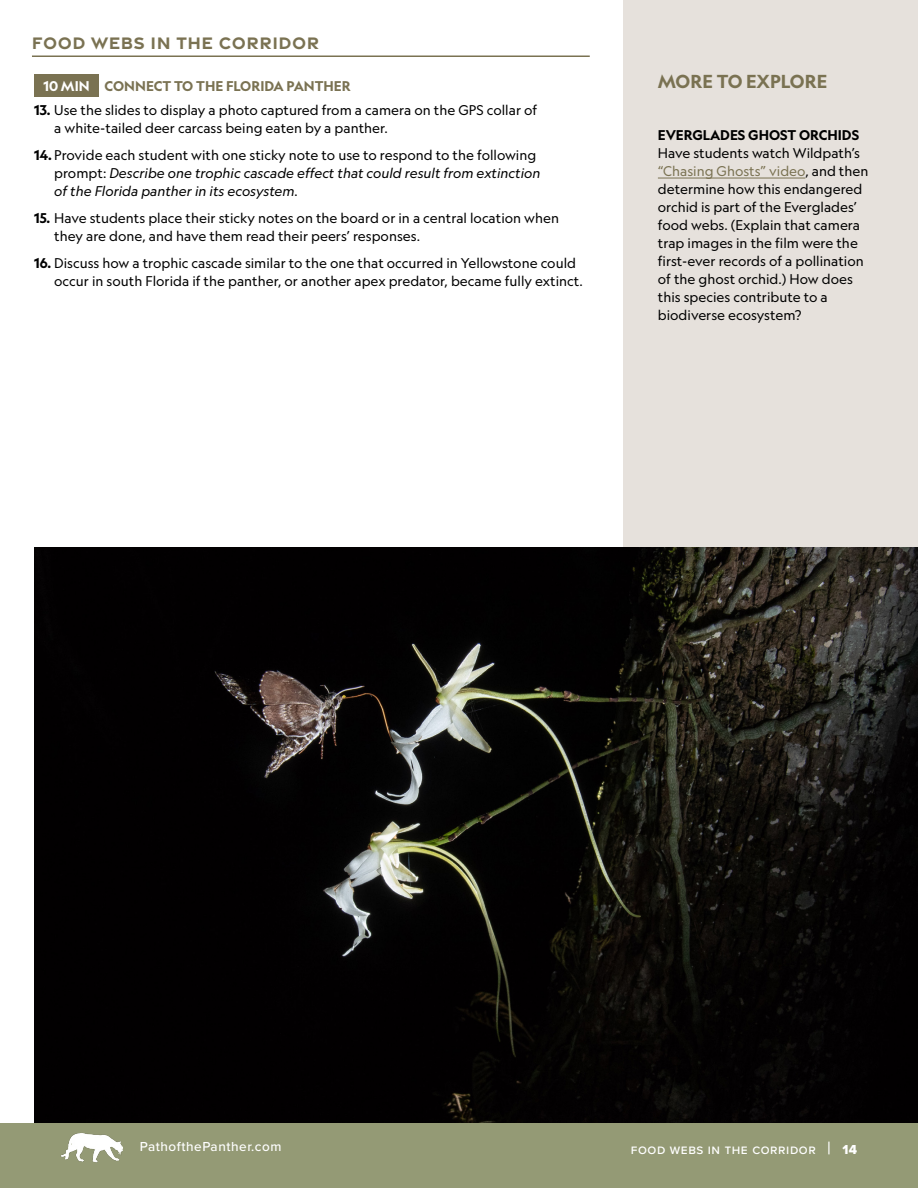
<style>
.page{position:relative;width:918px;height:1188px;background:#fff}
.page>*{position:absolute;margin:0;border:0;box-sizing:border-box;transform-origin:0 0}
.t1{font:700 18px "Gravesend Sans";letter-spacing:.03em;color:#7a7252}
.t2{font:700 18px "Geograph";color:#7a7252}
.t3{font:13.5px/18px "Geograph";color:#000}
.t4{font:italic 13.5px/18px "Geograph";color:#000}
.t5{font:500 13.5px "Proxima Nova";letter-spacing:.04em;color:#fff}
.t6{font:700 13.5px "Geograph";color:#7a7252}
.t7{font:700 13.5px "Geograph";color:#000}
.s1{color:#fff}
.s2{font-weight:700}
.s3{font-weight:700;font-style:normal}
.s4{font-style:normal}
.s5{color:#7a7252}
.s6{font-size:18px}
.s7{font-family:"Proxima Nova Extrabld";font-weight:400}
</style>
<div class="page">
<hr style="left:32px;top:56px;width:558px;height:1px;background:#7a7252">
<div style="left:623px;top:0;width:295px;height:1188px;background:#e6e1dc"></div>
<div style="left:34px;top:74px;width:65px;height:23px;background:#7a7252"></div>
<hr style="left:658px;top:178px;width:147px;height:1px;background:#7a7252">
<img style="left:34px;top:548px;width:884px;height:575px">
<div style="left:0;top:1123px;width:918px;height:65px;background:#949a75"></div>
<img style="left:61px;top:1133px;width:61px;height:30px">
<h1 class="t1" style="left:32px;top:31px;width:289px">FOOD WEBS IN THE CORRIDOR</h1>
<p class="t6" style="left:43px;top:77px;width:309px"><span class="s1">10 MIN</span> CONNECT TO THE FLORIDA PANTHER</p>
<p class="t3" style="left:54px;top:101px;width:485px;text-indent:-20px"><span class="s2">13.</span> Use the slides to display a photo captured from a camera on the GPS collar of a white-tailed deer carcass being eaten by a panther.</p>
<p class="t4" style="left:54px;top:146px;width:488px;text-indent:-20px"><span class="s3">14.</span> <span class="s4">Provide each student with one sticky note to use to respond to the following prompt:</span> Describe one trophic cascade effect that could result from extinction of the Florida panther in its ecosystem.</p>
<p class="t3" style="left:54px;top:209px;width:506px;text-indent:-20px"><span class="s2">15.</span> Have students place their sticky notes on the board or in a central location when they are done, and have them read their peers’ responses.</p>
<p class="t3" style="left:54px;top:254px;width:530px;text-indent:-20px"><span class="s2">16.</span> Discuss how a trophic cascade similar to the one that occurred in Yellowstone could occur in south Florida if the panther, or another apex predator, became fully extinct.</p>
<h1 class="t2" style="left:658px;top:70px;width:171px">MORE TO EXPLORE</h1>
<p class="t7" style="left:658px;top:126px;width:203px">EVERGLADES GHOST ORCHIDS</p>
<p class="t3" style="left:658px;top:144px;width:212px">Have students watch Wildpath’s <span class="s5">“Chasing Ghosts” video</span>, and then determine how this endangered orchid is part of the Everglades’ food webs. (Explain that camera trap images in the film were the first-ever records of a pollination of the ghost orchid.) How does this species contribute to a biodiverse ecosystem?</p>
<p class="t5" style="left:140px;top:1137px;width:143px">PathofthePanther.com</p>
<p class="t5" style="left:631px;top:1139px;width:228px">food webs in the corridor <span class="s6">|</span> <span class="s7">14</span></p>
</div>
